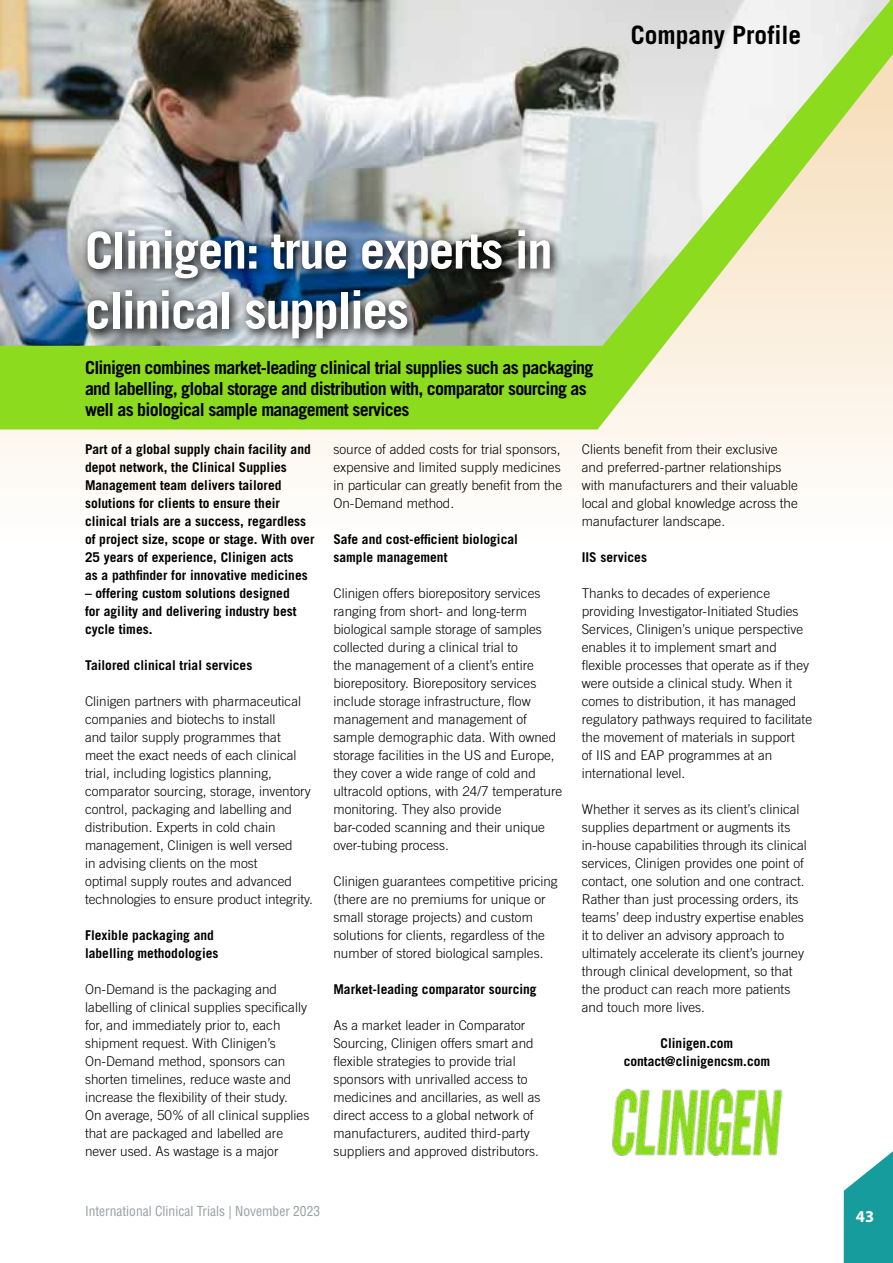
<style>
.page{position:relative;width:893px;height:1263px;background:#fff}
.page>*{position:absolute;margin:0;border:0;box-sizing:border-box;transform-origin:0 0}
.t1{font:700 51px/60px "Trade Gothic LT Std";letter-spacing:-.03em;color:#fff}
.t2{font:700 25.35px "Trade Gothic";color:#000}
.t3{font:700 18px/21px "Trade Gothic LT Std";letter-spacing:-.04em;color:#000}
.t4{font:700 16.5px "Myriad Pro";color:#fff}
.t5{font:300 13.5px/18px "Trade Gothic LT Std";color:#000}
.t6{font:700 13.5px/18px "Trade Gothic LT Std";color:#000}
.t7{font:condensed 13.5px "Helvetica";color:#99a0a2}
</style>
<div class="page">
<svg style="left:0;top:347px;width:893px;height:82px;background:#ade25b"></svg>
<div style="left:0;top:0;width:893px;height:347px;background:#000;opacity:.05"></div>
<img style="left:81px;top:224px;width:481px;height:126px">
<img style="left:612px;top:1088px;width:171px;height:68px">
<svg style="left:844px;top:1151px;width:49px;height:112px"></svg>
<h2 class="t2" style="left:631px;top:19px;width:172px">Company Profile</h2>
<h1 class="t1" style="left:85px;top:220px;width:469px">Clinigen: true experts in clinical supplies</h1>
<h3 class="t3" style="left:85px;top:357px;width:510px">Clinigen combines market-leading clinical trial supplies such as packaging and labelling, global storage and distribution with, comparator sourcing as well as biological sample management services</h3>
<p class="t6" style="left:85px;top:440px;width:231px">Part of a global supply chain facility and depot network, the Clinical Supplies Management team delivers tailored solutions for clients to ensure their clinical trials are a success, regardless of project size, scope or stage. With over 25 years of experience, Clinigen acts<br>as a pathfinder for innovative medicines</p>
<p class="t6" style="left:85px;top:584px;width:213px">– offering custom solutions designed for agility and delivering industry best cycle times.</p>
<p class="t6" style="left:85px;top:656px;width:169px">Tailored clinical trial services</p>
<p class="t5" style="left:85px;top:692px;width:229px">Clinigen partners with pharmaceutical companies and biotechs to install<br>and tailor supply programmes that<br>meet the exact needs of each clinical trial, including logistics planning, comparator sourcing, storage, inventory control, packaging and labelling and distribution. Experts in cold chain management, Clinigen is well versed<br>in advising clients on the most<br>optimal supply routes and advanced technologies to ensure product integrity.</p>
<p class="t6" style="left:85px;top:926px;width:135px">Flexible packaging and labelling methodologies</p>
<p class="t5" style="left:85px;top:980px;width:226px">On-Demand is the packaging and labelling of clinical supplies specifically for, and immediately prior to, each shipment request. With Clinigen’s On-Demand method, sponsors can shorten timelines, reduce waste and increase the flexibility of their study.<br>On average, 50% of all clinical supplies that are packaged and labelled are never used. As wastage is a major</p>
<p class="t5" style="left:333px;top:440px;width:230px;text-align:justify">source of added costs for trial sponsors, expensive and limited supply medicines in particular can greatly benefit from the On-Demand method.</p>
<p class="t6" style="left:333px;top:530px;width:186px">Safe and cost-efficient biological sample management</p>
<p class="t5" style="left:333px;top:584px;width:230px">Clinigen offers biorepository services ranging from short- and long-term biological sample storage of samples collected during a clinical trial to<br>the management of a client’s entire biorepository. Biorepository services include storage infrastructure, flow management and management of sample demographic data. With owned storage facilities in the US and Europe, they cover a wide range of cold and ultracold options, with 24/7 temperature monitoring. They also provide bar-coded scanning and their unique over-tubing process.</p>
<p class="t5" style="left:333px;top:872px;width:226px">Clinigen guarantees competitive pricing (there are no premiums for unique or small storage projects) and custom solutions for clients, regardless of the number of stored biological samples.</p>
<p class="t6" style="left:333px;top:980px;width:205px">Market-leading comparator sourcing</p>
<p class="t5" style="left:333px;top:1016px;width:208px">As a market leader in Comparator Sourcing, Clinigen offers smart and flexible strategies to provide trial sponsors with unrivalled access to medicines and ancillaries, as well as direct access to a global network of manufacturers, audited third-party suppliers and approved distributors.</p>
<p class="t7" style="left:85px;top:1202px;width:237px">International Clinical Trials | November 2023</p>
<p class="t5" style="left:582px;top:440px;width:218px">Clients benefit from their exclusive and preferred-partner relationships with manufacturers and their valuable local and global knowledge across the manufacturer landscape.</p>
<p class="t6" style="left:582px;top:548px;width:67px">IIS services</p>
<p class="t5" style="left:582px;top:584px;width:232px">Thanks to decades of experience providing Investigator-Initiated Studies Services, Clinigen’s unique perspective enables it to implement smart and flexible processes that operate as if they were outside a clinical study. When it comes to distribution, it has managed regulatory pathways required to facilitate the movement of materials in support<br>of IIS and EAP programmes at an international level.</p>
<p class="t5" style="left:582px;top:800px;width:227px">Whether it serves as its client’s clinical supplies department or augments its in-house capabilities through its clinical services, Clinigen provides one point of contact, one solution and one contract.<br>Rather than just processing orders, its teams’ deep industry expertise enables it to deliver an advisory approach to ultimately accelerate its client’s journey through clinical development, so that the product can reach more patients and touch more lives.</p>
<p class="t6" style="left:624px;top:1033px;width:148px;text-align:center">Clinigen.com contact@clinigencsm.com</p>
<p class="t4" style="left:856px;top:1206px;width:20px">43</p>
</div>
